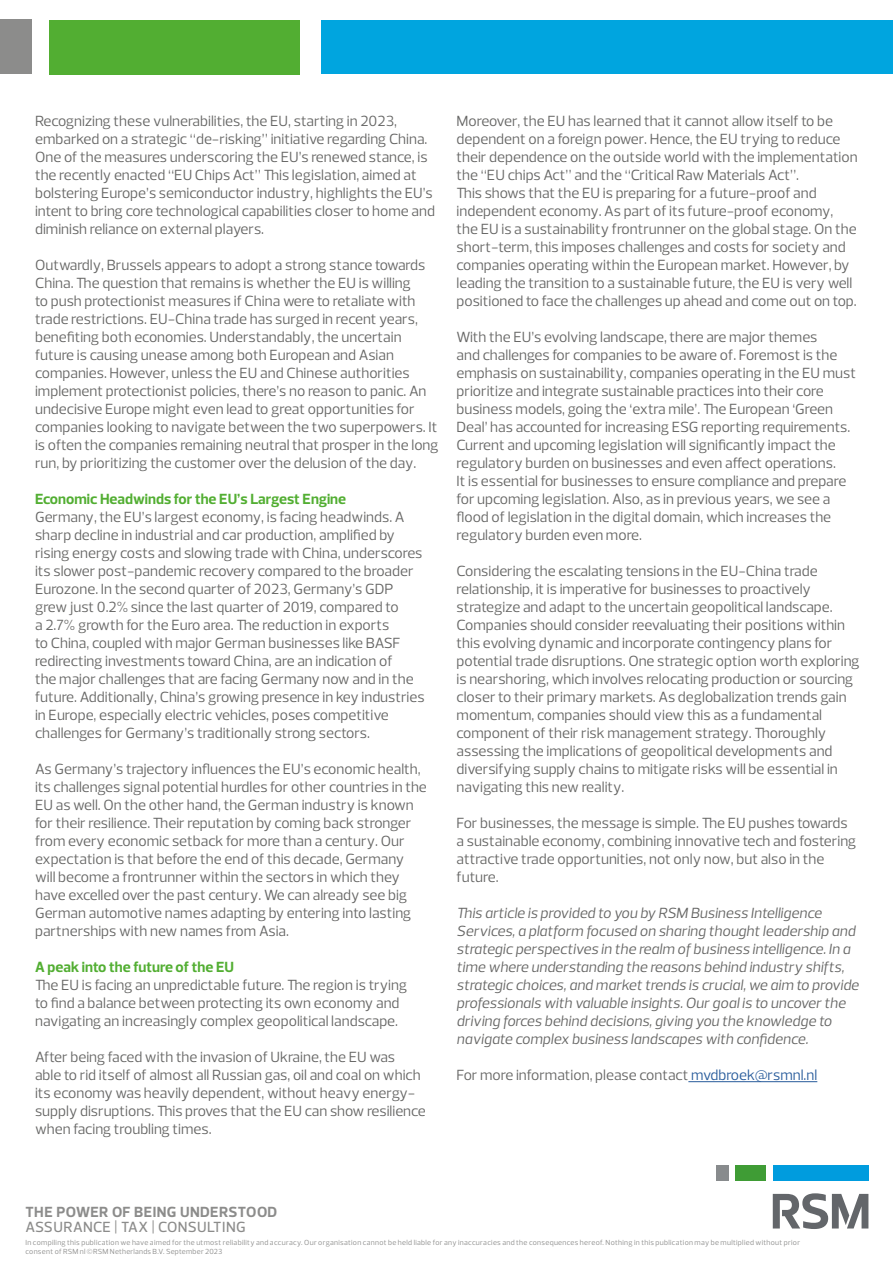
<style>
.page{position:relative;width:893px;height:1263px;background:#fff}
.page>*{position:absolute;margin:0;border:0;box-sizing:border-box;transform-origin:0 0}
.t1{font:15px/18px "Prelo";color:#666665}
.t2{font:italic 15px/18px "Prelo";color:#666665}
.t3{font:700 15px "Prelo";color:#52ae32}
.t4{font:700 15px "Prelo";letter-spacing:.03em;color:#8c8c8b}
.t5{font:500 15px "Prelo";letter-spacing:.02em;color:#8c8c8b}
.t6{font:7.5px/9px "Prelo";letter-spacing:.04em;color:#8c8c8b}
.s1{color:#275b9b}
</style>
<div class="page">
<div style="left:321px;top:20px;width:572px;height:54px;background:#00a5df"></div>
<div style="left:50px;top:20px;width:250px;height:54px;background:#52ae32"></div>
<div style="left:0;top:20px;width:31px;height:54px;background:#8c8c8b"></div>
<div style="left:773px;top:1165px;width:95px;height:16px;background:#009cde"></div>
<div style="left:717px;top:1165px;width:12px;height:16px;background:#888b8d"></div>
<div style="left:736px;top:1165px;width:30px;height:16px;background:#3f9c35"></div>
<svg style="left:773px;top:1193px;width:95px;height:36px"></svg>
<hr style="left:688px;top:1081px;width:129px;height:1px;background:#275b9b">
<p class="t1" style="left:35px;top:112px;width:401px">Recognizing these vulnerabilities, the EU, starting in 2023, embarked on a strategic “de-risking” initiative regarding China.<br>One of the measures underscoring the EU’s renewed stance, is the recently enacted “EU Chips Act” This legislation, aimed at bolstering Europe’s semiconductor industry, highlights the EU’s intent to bring core technological capabilities closer to home and diminish reliance on external players.</p>
<p class="t1" style="left:35px;top:256px;width:405px">Outwardly, Brussels appears to adopt a strong stance towards China. The question that remains is whether the EU is willing<br>to push protectionist measures if China were to retaliate with trade restrictions. EU-China trade has surged in recent years, benefiting both economies. Understandably, the uncertain future is causing unease among both European and Asian companies. However, unless the EU and Chinese authorities implement protectionist policies, there’s no reason to panic. An undecisive Europe might even lead to great opportunities for companies looking to navigate between the two superpowers. It is often the companies remaining neutral that prosper in the long run, by prioritizing the customer over the delusion of the day.</p>
<p class="t3" style="left:35px;top:490px;width:313px">Economic Headwinds for the EU’s Largest Engine</p>
<p class="t1" style="left:35px;top:508px;width:391px">Germany, the EU’s largest economy, is facing headwinds. A sharp decline in industrial and car production, amplified by rising energy costs and slowing trade with China, underscores its slower post-pandemic recovery compared to the broader Eurozone. In the second quarter of 2023, Germany’s GDP grew just 0.2% since the last quarter of 2019, compared to<br>a 2.7% growth for the Euro area. The reduction in exports<br>to China, coupled with major German businesses like BASF redirecting investments toward China, are an indication of<br>the major challenges that are facing Germany now and in the future. Additionally, China’s growing presence in key industries in Europe, especially electric vehicles, poses competitive challenges for Germany’s traditionally strong sectors.</p>
<p class="t1" style="left:35px;top:760px;width:393px">As Germany’s trajectory influences the EU’s economic health, its challenges signal potential hurdles for other countries in the EU as well. On the other hand, the German industry is known for their resilience. Their reputation by coming back stronger from every economic setback for more than a century. Our expectation is that before the end of this decade, Germany will become a frontrunner within the sectors in which they have excelled over the past century. We can already see big German automotive names adapting by entering into lasting partnerships with new names from Asia.</p>
<p class="t3" style="left:35px;top:958px;width:200px">A peak into the future of the EU</p>
<p class="t1" style="left:35px;top:976px;width:373px">The EU is facing an unpredictable future. The region is trying to find a balance between protecting its own economy and navigating an increasingly complex geopolitical landscape.</p>
<p class="t1" style="left:35px;top:1048px;width:392px">After being faced with the invasion of Ukraine, the EU was<br>able to rid itself of almost all Russian gas, oil and coal on which its economy was heavily dependent, without heavy energy&shy;supply disruptions. This proves that the EU can show resilience when facing troubling times.</p>
<p class="t1" style="left:457px;top:112px;width:403px">Moreover, the EU has learned that it cannot allow itself to be dependent on a foreign power. Hence, the EU trying to reduce their dependence on the outside world with the implementation the “EU chips Act” and the “Critical Raw Materials Act”.<br>This shows that the EU is preparing for a future-proof and independent economy. As part of its future-proof economy, the EU is a sustainability frontrunner on the global stage. On the short-term, this imposes challenges and costs for society and companies operating within the European market. However, by leading the transition to a sustainable future, the EU is very well positioned to face the challenges up ahead and come out on top.</p>
<p class="t1" style="left:457px;top:328px;width:401px">With the EU’s evolving landscape, there are major themes<br>and challenges for companies to be aware of. Foremost is the emphasis on sustainability, companies operating in the EU must prioritize and integrate sustainable practices into their core business models, going the ‘extra mile’. The European ‘Green Deal’ has accounted for increasing ESG reporting requirements.<br>Current and upcoming legislation will significantly impact the regulatory burden on businesses and even affect operations.<br>It is essential for businesses to ensure compliance and prepare for upcoming legislation. Also, as in previous years, we see a flood of legislation in the digital domain, which increases the regulatory burden even more.</p>
<p class="t1" style="left:457px;top:562px;width:405px">Considering the escalating tensions in the EU-China trade relationship, it is imperative for businesses to proactively strategize and adapt to the uncertain geopolitical landscape.<br>Companies should consider reevaluating their positions within this evolving dynamic and incorporate contingency plans for potential trade disruptions. One strategic option worth exploring is nearshoring, which involves relocating production or sourcing closer to their primary markets. As deglobalization trends gain momentum, companies should view this as a fundamental component of their risk management strategy. Thoroughly assessing the implications of geopolitical developments and diversifying supply chains to mitigate risks will be essential in navigating this new reality.</p>
<p class="t1" style="left:457px;top:814px;width:401px">For businesses, the message is simple. The EU pushes towards a sustainable economy, combining innovative tech and fostering attractive trade opportunities, not only now, but also in the future.</p>
<p class="t2" style="left:457px;top:904px;width:404px">This article is provided to you by RSM Business Intelligence Services, a platform focused on sharing thought leadership and strategic perspectives in the realm of business intelligence. In a time where understanding the reasons behind industry shifts, strategic choices, and market trends is crucial, we aim to provide professionals with valuable insights. Our goal is to uncover the driving forces behind decisions, giving you the knowledge to navigate complex business landscapes with confidence.</p>
<p class="t1" style="left:457px;top:1066px;width:362px">For more information, please contact <span class="s1">mvdbroek@rsmnl.nl</span></p>
<p class="t4" style="left:25px;top:1203px;width:253px">THE POWER OF BEING UNDERSTOOD</p>
<p class="t5" style="left:25px;top:1218px;width:222px">ASSURANCE | TAX | CONSULTING</p>
<p class="t6" style="left:26px;top:1238px;width:776px">In compiling this publication we have aimed for the utmost reliability and accuracy. Our organisation cannot be held liable for any inaccuracies and the consequences hereof. Nothing in this publication may be multiplied without prior consent of RSM nl ©RSM Netherlands B.V. September 2023</p>
</div>
